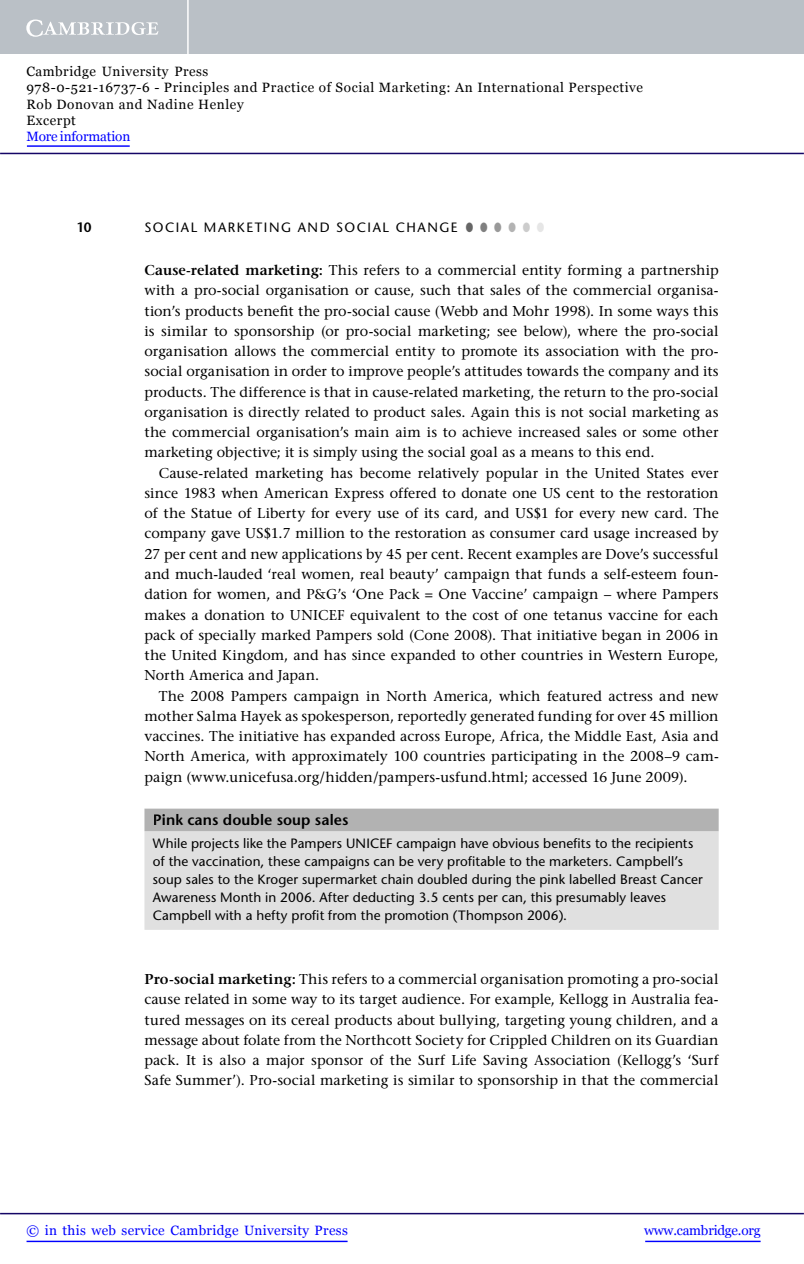
<style>
.page{position:relative;width:804px;height:1264px;background:#fff}
.page>*{position:absolute;margin:0;border:0;box-sizing:border-box;transform-origin:0 0}
.t1{font:600 15px "Stone Sans Std";letter-spacing:.01em;color:#000}
.t2{font:500 14.25px/20.2px "Stone Serif Std";letter-spacing:.005em;color:#000;text-align:justify}
.t3{font:500 13.5px/18px "Stone Sans Std";letter-spacing:.01em;color:#000}
.t4{font:13.5px/16.2px "Georgia";letter-spacing:.045em;color:#000}
.t5{font:13.5px "Georgia";letter-spacing:.025em;color:#00f}
.t6{font:500 13.5px "Stone Sans Std";letter-spacing:.115em;color:#000}
.t7{font:13.5px "Georgia";letter-spacing:-.015em;color:#00f}
.t8{font:13.5px "Georgia";letter-spacing:-.01em;color:#00f}
.t9{font:600 13.5px "Stone Sans Std";color:#000}
.s1{color:#666}
.s2{color:#808080}
.s3{color:#999}
.s4{color:#b3b3b3}
.s5{color:#ccc}
.s6{color:#e6e6e6}
.s7{font-weight:600}
</style>
<div class="page">
<div style="left:144px;top:831px;width:574px;height:99px;background:#e0e0e0"></div>
<div style="left:153px;top:838px;width:540px;height:13px;background:#e0e0e0"></div>
<div style="left:153px;top:856px;width:530px;height:13px;background:#e0e0e0"></div>
<div style="left:153px;top:874px;width:550px;height:13px;background:#e0e0e0"></div>
<div style="left:153px;top:892px;width:513px;height:13px;background:#e0e0e0"></div>
<div style="left:154px;top:910px;width:413px;height:13px;background:#e0e0e0"></div>
<div style="left:144px;top:808px;width:574px;height:23px;background:#b2b2b2"></div>
<div style="left:154px;top:814px;width:194px;height:15px;background:#b2b2b2"></div>
<div style="left:0;top:0;width:804px;height:54px;background:#bac0c6"></div>
<svg style="left:26px;top:20px;width:132px;height:17px"></svg>
<hr style="left:187px;top:0;width:2px;height:54px;background:#fff">
<hr style="left:0;top:153px;width:804px;height:1px;background:#150666">
<hr style="left:27px;top:145px;width:103px;height:2px;background:#00f">
<hr style="left:645px;top:1240px;width:115px;height:2px;background:#00f">
<hr style="left:0;top:1212px;width:804px;height:2px;background:#150666">
<hr style="left:27px;top:1240px;width:320px;height:2px;background:#00f">
<p class="t4" style="left:26px;top:64px;width:618px">Cambridge University Press<br>978-0-521-16737-6 - Principles and Practice of Social Marketing: An International Perspective Rob Donovan and Nadine Henley<br>Excerpt</p>
<p class="t8" style="left:26px;top:128px;width:105px">More information</p>
<p class="t9" style="left:76px;top:221px;width:17px">10</p>
<p class="t6" style="left:144px;top:221px;width:401px">SOCIAL MARKETING AND SOCIAL CHANGE <span class="s1">●</span> <span class="s2">●</span> <span class="s3">●</span> <span class="s4">●</span> <span class="s5">●</span> <span class="s6">●</span></p>
<p class="t2" style="left:144px;top:261px;width:576px"><span class="s7">Cause-related marketing:</span> This refers to a commercial entity forming a partnership with a pro-social organisation or cause, such that sales of the commercial organisa&shy;tion’s products benefit the pro-social cause (Webb and Mohr 1998 ). In some ways this is similar to sponsorship (or pro-social marketing; see below), where the pro-social organisation allows the commercial entity to promote its association with the pro&shy;social organisation in order to improve people’s attitudes towards the company and its products. The difference is that in cause-related marketing, the return to the pro-social organisation is directly related to product sales. Again this is not social marketing as the commercial organisation’s main aim is to achieve increased sales or some other marketing objective; it is simply using the social goal as a means to this end.</p>
<p class="t2" style="left:144px;top:464px;width:576px;text-indent:14px">Cause-related marketing has become relatively popular in the United States ever since 1983 when American Express offered to donate one US cent to the restoration of the Statue of Liberty for every use of its card, and US$1 for every new card. The company gave US$1.7 million to the restoration as consumer card usage increased by 27 per cent and new applications by 45 per cent. Recent examples are Dove’s successful and much-lauded ‘real women, real beauty’ campaign that funds a self-esteem foun&shy;dation for women, and P&amp;G’s ‘One Pack = One Vaccine’ campaign – where Pampers makes a donation to UNICEF equivalent to the cost of one tetanus vaccine for each pack of specially marked Pampers sold (Cone 2008 ). That initiative began in 2006 in the United Kingdom, and has since expanded to other countries in Western Europe, North America and Japan.</p>
<p class="t2" style="left:144px;top:687px;width:576px;text-indent:14px">The 2008 Pampers campaign in North America, which featured actress and new mother Salma Hayek as spokesperson, reportedly generated funding for over 45 million vaccines. The initiative has expanded across Europe, Africa, the Middle East, Asia and North America, with approximately 100 countries participating in the 2008–9 cam&shy;paign ( www.unicefusa.org/hidden/pampers-usfund.html; accessed 16 June 2009).</p>
<p class="t1" style="left:153px;top:814px;width:197px">Pink cans double soup sales</p>
<p class="t3" style="left:153px;top:836px;width:551px">While projects like the Pampers UNICEF campaign have obvious benefits to the recipients of the vaccination, these campaigns can be very profitable to the marketers. Campbell’s soup sales to the Kroger supermarket chain doubled during the pink labelled Breast Cancer Awareness Month in 2006. After deducting 3.5 cents per can, this presumably leaves Campbell with a hefty profit from the promotion (Thompson 2006 ).</p>
<p class="t2" style="left:144px;top:970px;width:576px"><span class="s7">Pro-social marketing:</span> This refers to a commercial organisation promoting a pro-social cause related in some way to its target audience. For example, Kellogg in Australia fea&shy;tured messages on its cereal products about bullying, targeting young children, and a message about folate from the Northcott Society for Crippled Children on its Guardian pack. It is also a major sponsor of the Surf Life Saving Association (Kellogg’s ‘Surf Safe Summer’). Pro-social marketing is similar to sponsorship in that the commercial</p>
<p class="t5" style="left:27px;top:1222px;width:323px">© in this web service Cambridge University Press</p>
<p class="t7" style="left:644px;top:1222px;width:118px">www.cambridge.org</p>
</div>
